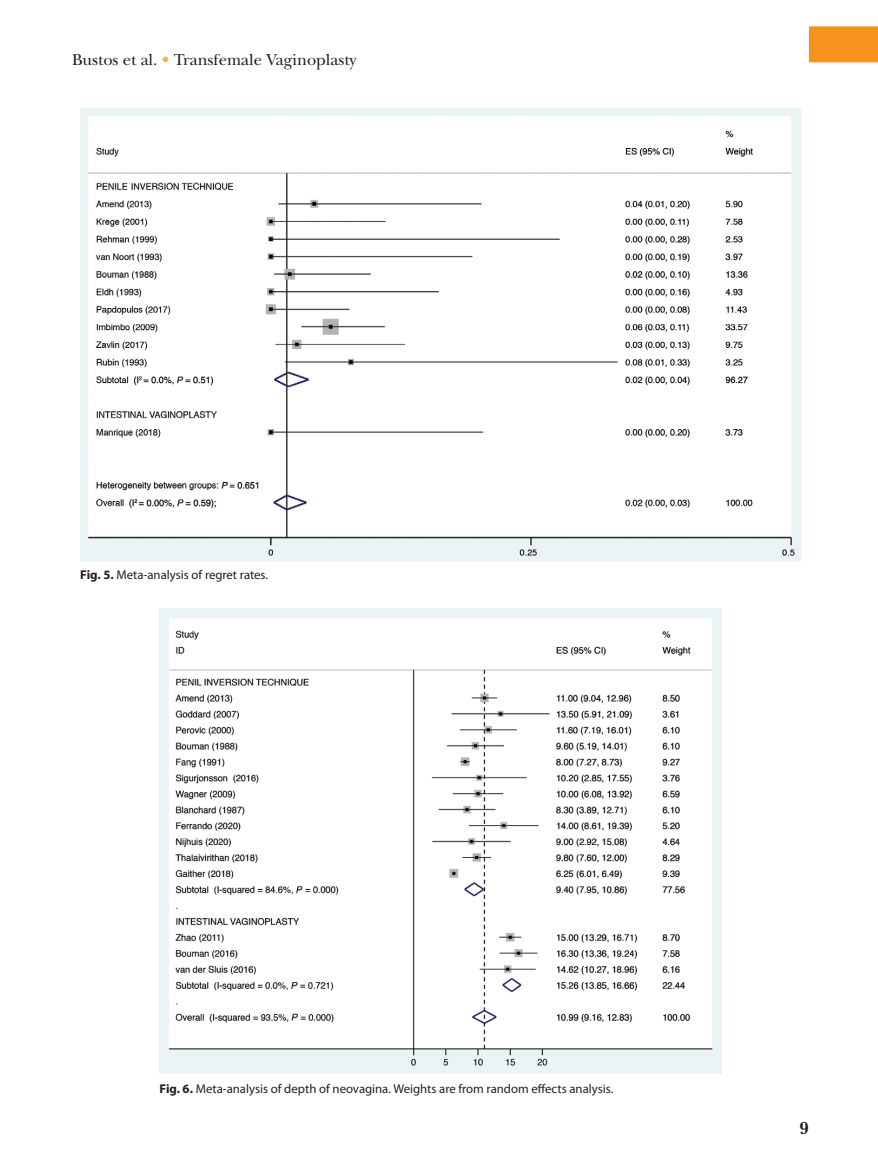
<style>
.page{position:relative;width:878px;height:1175px;background:#fff}
.page>*{position:absolute;margin:0;border:0;box-sizing:border-box;transform-origin:0 0}
.t1{font:700 18px "New Baskerville Std";color:#231f20}
.t2{font:16.5px "New Baskerville Std";color:#231f20}
.t3{font:12.75px "Myriad Pro";color:#231f20}
.s1{color:#fab05f}
.s2{font-weight:700}
</style>
<div class="page">
<div style="left:808px;top:26px;width:70px;height:36px;background:#f7931d"></div>
<img style="left:80px;top:108px;width:720px;height:453px">
<img style="left:159px;top:608px;width:562px;height:465px">
<p class="t2" style="left:72px;top:50px;width:286px">Bustos et al. <span class="s1">•</span> Transfemale Vaginoplasty</p>
<p class="t3" style="left:80px;top:567px;width:189px"><span class="s2">Fig. 5.</span> Meta-analysis of regret rates.</p>
<p class="t3" style="left:159px;top:1080px;width:455px"><span class="s2">Fig. 6.</span> Meta-analysis of depth of neovagina. Weights are from random effects analysis.</p>
<h1 class="t1" style="left:799px;top:1118px;width:11px">9</h1>
</div>
